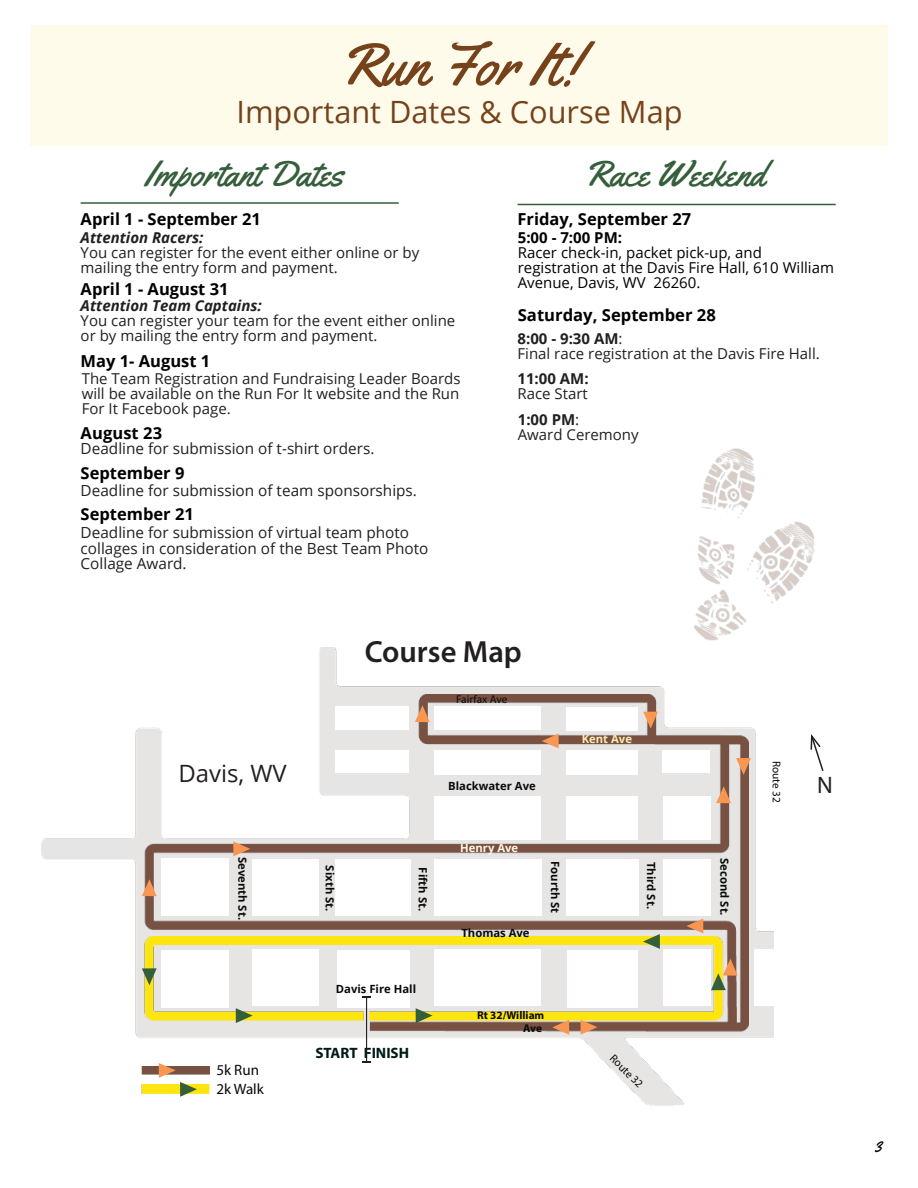
<style>
.page{position:relative;width:918px;height:1188px;background:#fff}
.page>*{position:absolute;margin:0;border:0;box-sizing:border-box;transform-origin:0 0}
.t1{font:59.4px "Yellowtail";color:#76421b}
.t2{font:36px "Yellowtail";color:#355e3b}
.t3{font:30.75px "Open Sans";color:#76421b}
.t4{font:600 30.75px "Myriad Pro";color:#231f20}
.t5{font:23.85px "Open Sans";color:#231f20}
.t6{font:23.85px "Myriad Pro";color:#231f20}
.t7{font:18px "Yellowtail";color:#000}
.t8{font:700 16.65px "Open Sans";color:#000}
.t9{font:700 16.5px "Open Sans";color:#000}
.t10{font:15.3px/15.3px "Open Sans";color:#231f20}
.t11{font:15px/15px "Open Sans";color:#231f20}
.t12{font:15px/15px "Open Sans";color:#000}
.t13{font:italic 700 15px "Open Sans";color:#231f20}
.t14{font:700 15px "Open Sans";color:#000}
.t15{font:700 15px "Myriad Pro";color:#001a17}
.t16{font:15px/18.8px "Myriad Pro";color:#070a0b}
.t17{font:700 15px "Open Sans";color:#231f20}
.t18{font:700 11.25px "Open Sans";color:#070a0b}
.t19{font:11.25px "Myriad Pro";color:#070a0b}
.t20{font:700 11.25px/13.5px "Myriad Pro";color:#070a0b;text-align:right}
.t21{font:700 11.25px "Open Sans";color:#fff8e2}
.t22{font:700 11.25px "Open Sans";color:#fdefb2}
.s1{font-weight:700}
</style>
<div class="page">
<img style="left:42px;top:648px;width:731px;height:458px">
<div style="left:754px;top:950px;width:122px;height:56px;background:#fff"></div>
<hr style="left:366px;top:997px;width:1px;height:65px;background:#231f20">
<img style="left:144px;top:694px;width:604px;height:338px">
<img style="left:144px;top:937px;width:579px;height:83px">
<svg style="left:581px;top:1020px;width:16px;height:15px"></svg>
<svg style="left:686px;top:919px;width:17px;height:14px"></svg>
<svg style="left:233px;top:841px;width:17px;height:15px"></svg>
<svg style="left:716px;top:786px;width:15px;height:17px"></svg>
<svg style="left:542px;top:734px;width:17px;height:14px"></svg>
<svg style="left:415px;top:705px;width:15px;height:17px"></svg>
<svg style="left:643px;top:712px;width:15px;height:17px"></svg>
<svg style="left:736px;top:758px;width:15px;height:17px"></svg>
<svg style="left:552px;top:1020px;width:17px;height:15px"></svg>
<svg style="left:416px;top:1008px;width:17px;height:15px"></svg>
<svg style="left:711px;top:959px;width:27px;height:31px"></svg>
<svg style="left:643px;top:934px;width:17px;height:15px"></svg>
<svg style="left:142px;top:968px;width:15px;height:17px"></svg>
<svg style="left:236px;top:1008px;width:17px;height:15px"></svg>
<img style="left:141px;top:1066px;width:69px;height:9px">
<img style="left:141px;top:1085px;width:69px;height:9px">
<svg style="left:159px;top:1063px;width:38px;height:34px"></svg>
<svg style="left:142px;top:879px;width:15px;height:17px"></svg>
<svg style="left:810px;top:734px;width:14px;height:37px"></svg>
<hr style="left:81px;top:202px;width:318px;height:2px;background:#355e3b">
<hr style="left:518px;top:204px;width:318px;height:1px;background:#355e3b">
<div style="left:30px;top:25px;width:857px;height:121px;background:#fefbeb"></div>
<img style="left:646px;top:448px;width:169px;height:218px">
<h1 class="t1" style="left:338px;top:27px;width:242px">Run For It!</h1>
<h3 class="t3" style="left:236px;top:91px;width:448px">Important Dates &amp; Course Map</h3>
<h2 class="t2" style="left:145px;top:151px;width:200px">Important Dates</h2>
<p class="t9" style="left:81px;top:207px;width:182px">April 1 - September 21</p>
<p class="t13" style="left:81px;top:227px;width:124px">Attention Racers:</p>
<p class="t11" style="left:81px;top:245px;width:340px">You can register for the event either online or by mailing the entry form and payment.</p>
<p class="t9" style="left:81px;top:277px;width:149px">April 1 - August 31</p>
<p class="t13" style="left:81px;top:295px;width:183px">Attention Team Captains:</p>
<p class="t11" style="left:81px;top:313px;width:376px">You can register your team for the event either online or by mailing the entry form and payment.</p>
<p class="t9" style="left:81px;top:350px;width:131px">May 1- August 1</p>
<p class="t11" style="left:82px;top:371px;width:380px;text-align:justify">The Team Registration and Fundraising Leader Boards will be available on the Run For It website and the Run For It Facebook page.</p>
<p class="t9" style="left:81px;top:422px;width:83px">August 23</p>
<p class="t9" style="left:81px;top:462px;width:105px">September 9</p>
<p class="t10" style="left:81px;top:483px;width:338px">Deadline for submission of team sponsorships.</p>
<p class="t10" style="left:81px;top:441px;width:295px">Deadline for submission of t-shirt orders.</p>
<p class="t9" style="left:81px;top:502px;width:115px">September 21</p>
<p class="t10" style="left:81px;top:525px;width:349px">Deadline for submission of virtual team photo collages in consideration of the Best Team Photo<br>Collage Award.</p>
<h2 class="t2" style="left:583px;top:151px;width:183px">Race Weekend</h2>
<p class="t9" style="left:518px;top:207px;width:175px">Friday, September 27</p>
<p class="t14" style="left:518px;top:227px;width:106px">5:00 - 7:00 PM:</p>
<p class="t12" style="left:518px;top:245px;width:318px">Racer check-in, packet pick-up, and registration at the Davis Fire Hall, 610 William<br>Avenue, Davis, WV 26260.</p>
<p class="t8" style="left:518px;top:303px;width:200px">Saturday, September 28</p>
<p class="t11" style="left:518px;top:330px;width:304px"><span class="s1">8:00 - 9:30 AM</span>:<br>Final race registration at the Davis Fire Hall.</p>
<p class="t17" style="left:518px;top:368px;width:73px">11:00 AM:</p>
<p class="t11" style="left:518px;top:381px;width:72px;line-height:25.5px">Race Start<br><span class="s1">1:00 PM</span>:</p>
<p class="t11" style="left:518px;top:426px;width:122px">Award Ceremony</p>
<h3 class="t4" style="left:365px;top:632px;width:159px">Course Map</h3>
<p class="t19" style="left:456px;top:692px;width:53px">Fairfax Ave</p>
<p class="t22" style="left:582px;top:731px;width:52px">Kent Ave</p>
<p class="t19" style="left:784px;top:761px;width:43px;rotate:90deg">Route 32</p>
<h3 class="t5" style="left:178px;top:757px;width:110px">Davis, WV</h3>
<h3 class="t6" style="left:817px;top:770px;width:17px">N</h3>
<p class="t18" style="left:448px;top:778px;width:89px">Blackwater Ave</p>
<p class="t18" style="left:251px;top:857px;width:64px;rotate:90deg">Seventh St.</p>
<p class="t16" style="left:216px;top:1060px;width:49px">5k Run<br>2k Walk</p>
<p class="t18" style="left:338px;top:865px;width:47px;rotate:90deg">Sixth St.</p>
<p class="t18" style="left:431px;top:867px;width:45px;rotate:90deg">Fifth St.</p>
<p class="t18" style="left:336px;top:981px;width:82px">Davis Fire Hall</p>
<p class="t15" style="left:315px;top:1043px;width:95px">START FINISH</p>
<p class="t21" style="left:460px;top:840px;width:60px">Henry Ave</p>
<p class="t18" style="left:461px;top:925px;width:70px">Thomas Ave</p>
<p class="t18" style="left:563px;top:861px;width:54px;rotate:90deg">Fourth St</p>
<p class="t18" style="left:659px;top:862px;width:48px;rotate:90deg">Third St.</p>
<p class="t20" style="left:477px;top:1008px;width:69px">Rt 32/William<br>Ave</p>
<p class="t19" style="left:617px;top:1051px;width:43px;rotate:45deg">Route 32</p>
<p class="t18" style="left:733px;top:858px;width:59px;rotate:90deg">Second St.</p>
<p class="t7" style="left:875px;top:1135px;width:9px">3</p>
</div>
